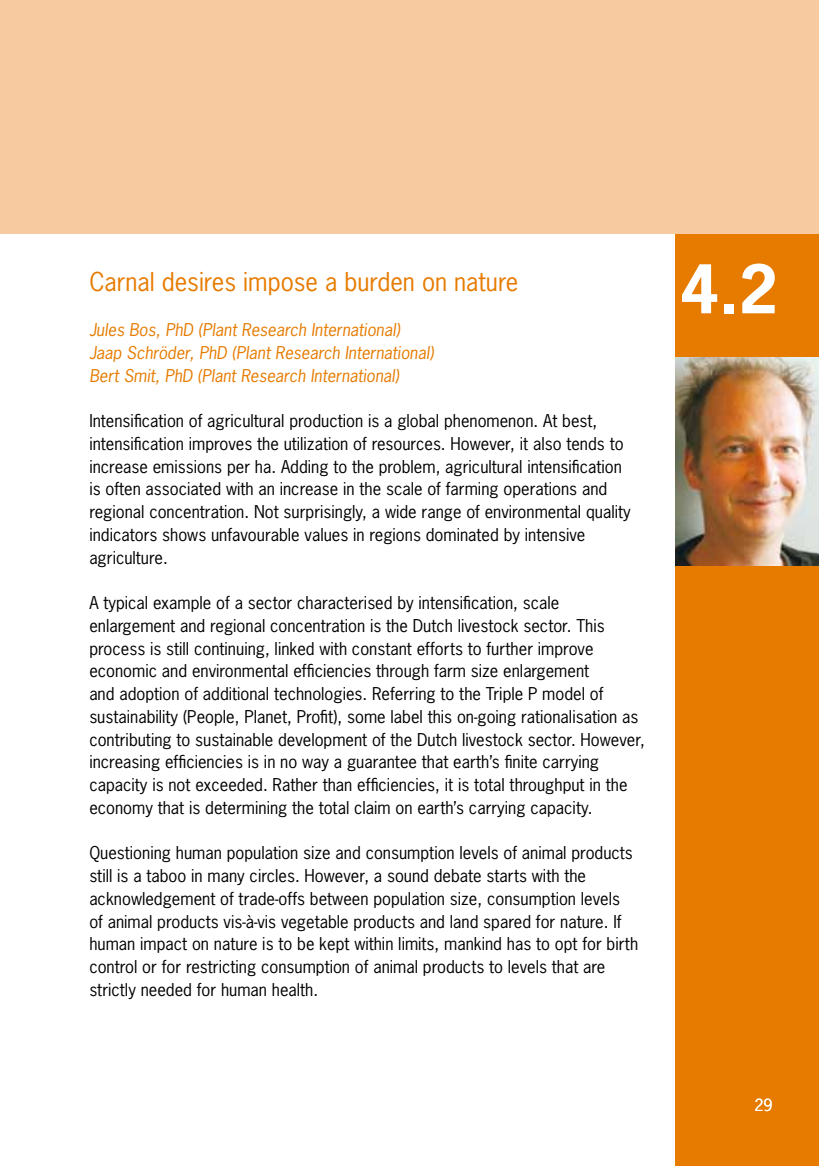
<style>
.page{position:relative;width:819px;height:1166px;background:#fff}
.page>*{position:absolute;margin:0;border:0;box-sizing:border-box;transform-origin:0 0}
.t1{font:700 63px "News Gothic Std";color:#fff}
.t2{font:24.5px "News Gothic Std";color:#e67b00}
.t3{font:16.62px/22.8px "News Gothic Std";color:#000}
.t4{font:italic 16.62px/22.8px "News Gothic Std";color:#e67b00}
.t5{font:15.75px "News Gothic Std";color:#fff}
</style>
<div class="page">
<div style="left:675px;top:234px;width:144px;height:932px;background:#e67b00"></div>
<div style="left:0;top:0;width:819px;height:234px;background:#f7cb9f"></div>
<img style="left:675px;top:357px;width:144px;height:209px">
<h2 class="t2" style="left:89px;top:266px;width:430px">Carnal desires impose a burden on nature</h2>
<p class="t4" style="left:89px;top:319px;width:346px">Jules Bos, PhD (Plant Research International)<br>Jaap Schröder, PhD (Plant Research International)<br>Bert Smit, PhD (Plant Research International)</p>
<p class="t3" style="left:89px;top:409px;width:543px">Intensification of agricultural production is a global phenomenon. At best, intensification improves the utilization of resources. However, it also tends to increase emissions per ha. Adding to the problem, agricultural intensification is often associated with an increase in the scale of farming operations and regional concentration. Not surprisingly, a wide range of environmental quality indicators shows unfavourable values in regions dominated by intensive agriculture.</p>
<p class="t3" style="left:89px;top:591px;width:557px">A typical example of a sector characterised by intensification, scale enlargement and regional concentration is the Dutch livestock sector. This process is still continuing, linked with constant efforts to further improve economic and environmental efficiencies through farm size enlargement<br>and adoption of additional technologies. Referring to the Triple P model of sustainability (People, Planet, Profit), some label this on-going rationalisation as contributing to sustainable development of the Dutch livestock sector. However, increasing efficiencies is in no way a guarantee that earth’s finite carrying capacity is not exceeded. Rather than efficiencies, it is total throughput in the economy that is determining the total claim on earth’s carrying capacity.</p>
<p class="t3" style="left:89px;top:841px;width:550px">Questioning human population size and consumption levels of animal products still is a taboo in many circles. However, a sound debate starts with the acknowledgement of trade-offs between population size, consumption levels<br>of animal products vis-à-vis vegetable products and land spared for nature. If human impact on nature is to be kept within limits, mankind has to opt for birth control or for restricting consumption of animal products to levels that are strictly needed for human health.</p>
<h1 class="t1" style="left:680px;top:248px;width:99px">4.2</h1>
<p class="t5" style="left:754px;top:1095px;width:20px">29</p>
</div>
